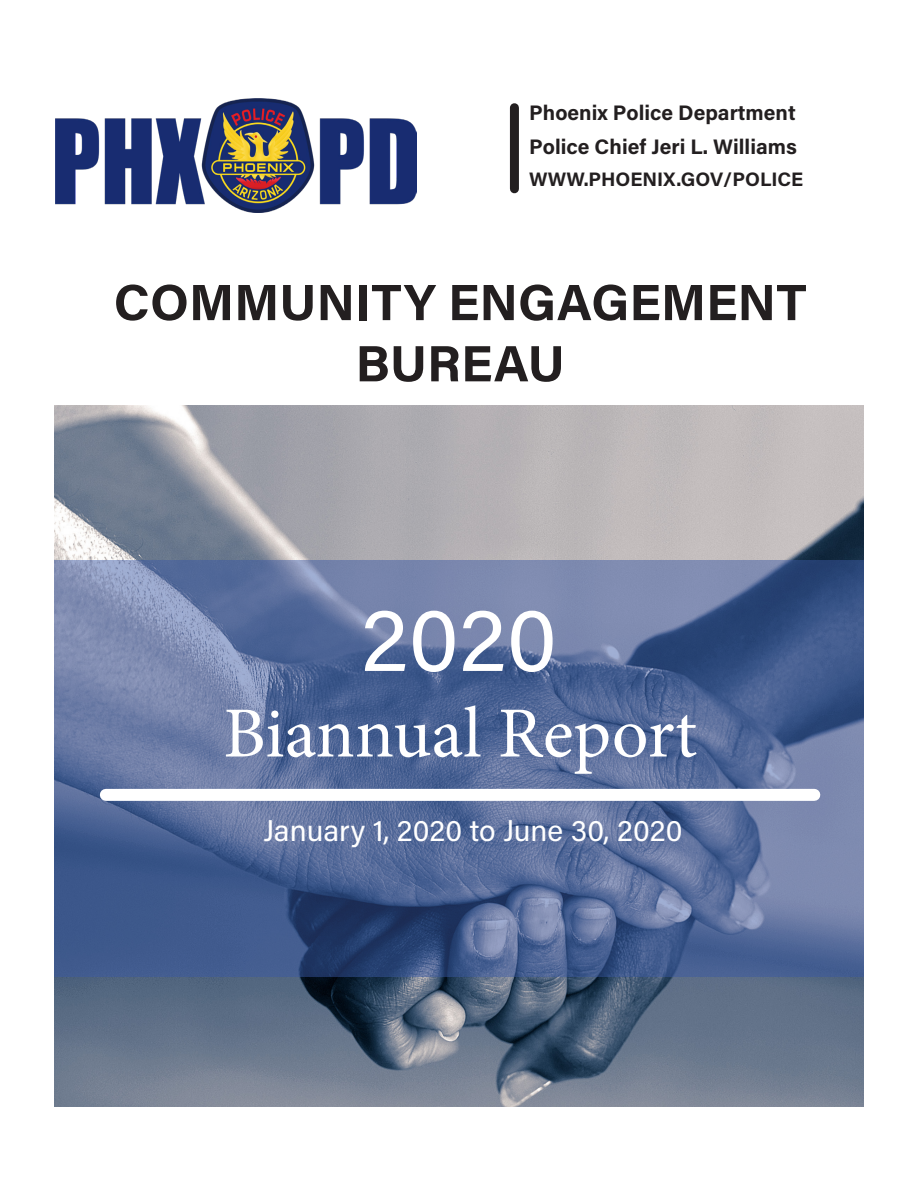
<style>
.page{position:relative;width:918px;height:1188px;background:#fff}
.page>*{position:absolute;margin:0;border:0;box-sizing:border-box;transform-origin:0 0}
.t1{font:90px "Acumin Pro";color:#fff}
.t2{font:72px "Minion Pro";color:#fff}
.t3{font:700 51px "Acumin Pro";color:#231f20}
.t4{font:30px "Acumin Pro";color:#fff}
.t5{font:700 21px/33.3px "Acumin Pro";color:#231f20}
.t6{font:700 19.5px "Acumin Pro";color:#231f20}
</style>
<div class="page">
<img style="left:56px;top:98px;width:360px;height:114px">
<div style="left:510px;top:108px;width:9px;height:81px;background:#231f20"></div>
<img style="left:54px;top:405px;width:810px;height:702px">
<svg style="left:54px;top:560px;width:810px;height:417px;background:#586d9a"></svg>
<div style="left:106px;top:789px;width:708px;height:12px;background:#fff"></div>
<p class="t5" style="left:529px;top:95px;width:269px">Phoenix Police Department<br>Police Chief Jeri L. Williams</p>
<p class="t6" style="left:529px;top:166px;width:275px">WWW.PHOENIX.GOV/POLICE</p>
<p class="t3" style="left:114px;top:266px;width:694px">COMMUNITY ENGAGEMENT</p>
<p class="t3" style="left:356px;top:328px;width:211px">BUREAU</p>
<p class="t1" style="left:361px;top:577px;width:198px">2020</p>
<p class="t2" style="left:223px;top:685px;width:475px">Biannual Report</p>
<p class="t4" style="left:264px;top:809px;width:421px">January 1, 2020 to June 30, 2020</p>
</div>
